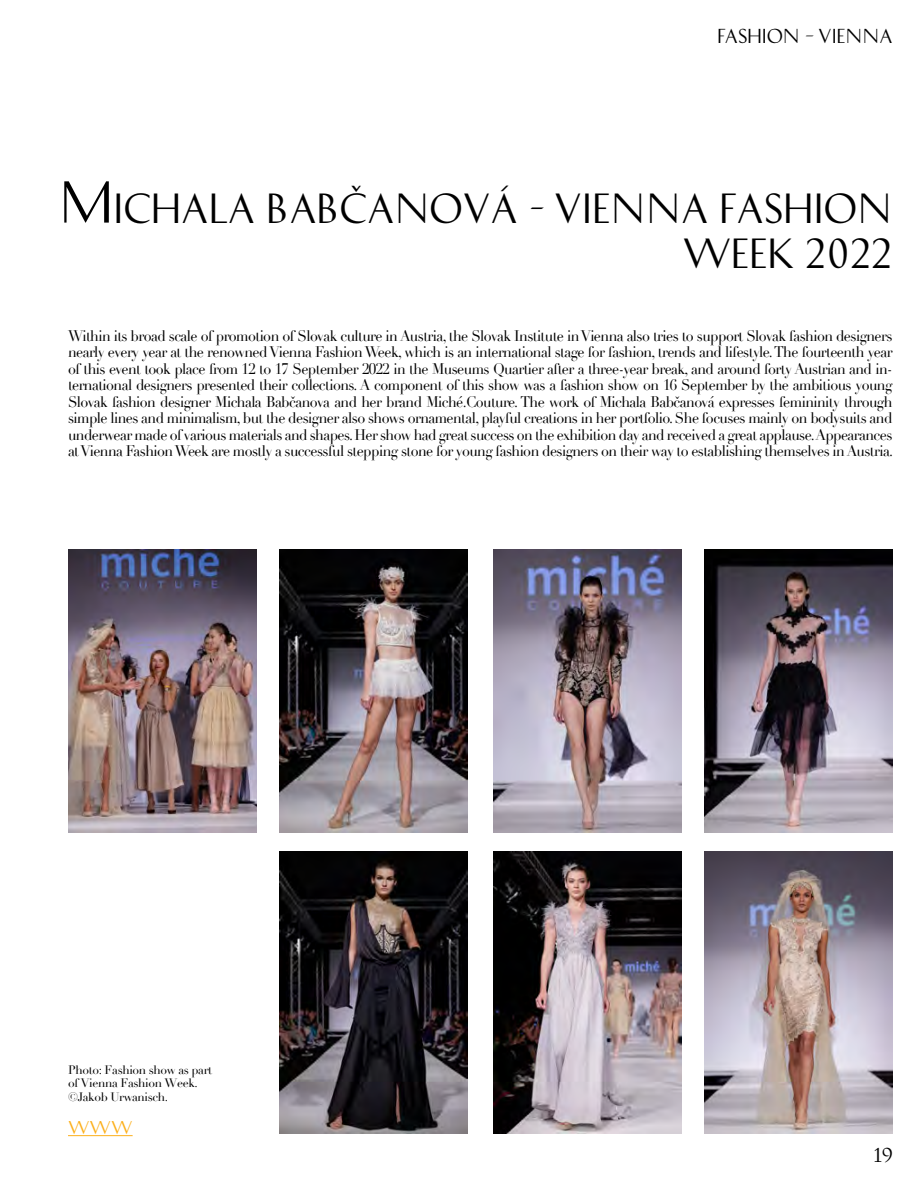
<style>
.page{position:relative;width:918px;height:1188px;background:#fff}
.page>*{position:absolute;margin:0;border:0;box-sizing:border-box;transform-origin:0 0}
.t1{font:37.5px/45px "History Two";color:#000;text-align:right}
.t2{font:18px "History Two";color:#000}
.t3{font:16.5px "History Two";color:#fcaf1a}
.t4{font:15px/16.5px "Didot";letter-spacing:-.04em;color:#000;text-align:justify;scale:.95 1}
.t5{font:12px/13.5px "Didot";letter-spacing:-.03em;color:#000}
.s1{font-size:52.5px}
</style>
<div class="page">
<img style="left:279px;top:550px;width:189px;height:282px">
<img style="left:279px;top:852px;width:189px;height:282px">
<img style="left:704px;top:550px;width:188px;height:282px">
<img style="left:493px;top:550px;width:188px;height:282px">
<img style="left:704px;top:852px;width:188px;height:282px">
<img style="left:493px;top:852px;width:188px;height:282px">
<img style="left:68px;top:550px;width:188px;height:282px">
<hr style="left:68px;top:1135px;width:65px;height:1px;background:#fcaf1a">
<p class="t2" style="left:718px;top:25px;width:176px">FASHION – VIENNA</p>
<h1 class="t1" style="left:59px;top:186px;width:835px"><span class="s1">M</span>ICHALA BABČANOVÁ - VIENNA FASHION<br>WEEK 2022</h1>
<p class="t4" style="left:68px;top:328px;width:870px">Within its broad scale of promotion of Slovak culture in Austria, the Slovak Institute in Vienna also tries to support Slovak fashion designers nearly every year at the renowned Vienna Fashion Week, which is an international stage for fashion, trends and lifestyle. The fourteenth year of this event took place from 12 to 17 September 2022 in the Museums Quartier after a three-year break, and around forty Austrian and in&shy;ternational designers presented their collections. A component of this show was a fashion show on 16 September by the ambitious young Slovak fashion designer Michala Babčanova and her brand Miché.Couture. The work of Michala Babčanová expresses femininity through simple lines and minimalism, but the designer also shows ornamental, playful creations in her portfolio. She focuses mainly on bodysuits and underwear made of various materials and shapes. Her show had great success on the exhibition day and received a great applause. Appearances at Vienna Fashion Week are mostly a successful stepping stone for young fashion designers on their way to establishing themselves in Austria.</p>
<p class="t5" style="left:68px;top:1063px;width:146px">Photo: Fashion show as part of Vienna Fashion Week. ©Jakob Urwanisch.</p>
<p class="t3" style="left:68px;top:1117px;width:66px">WWW</p>
<p class="t2" style="left:873px;top:1144px;width:21px">19</p>
</div>
